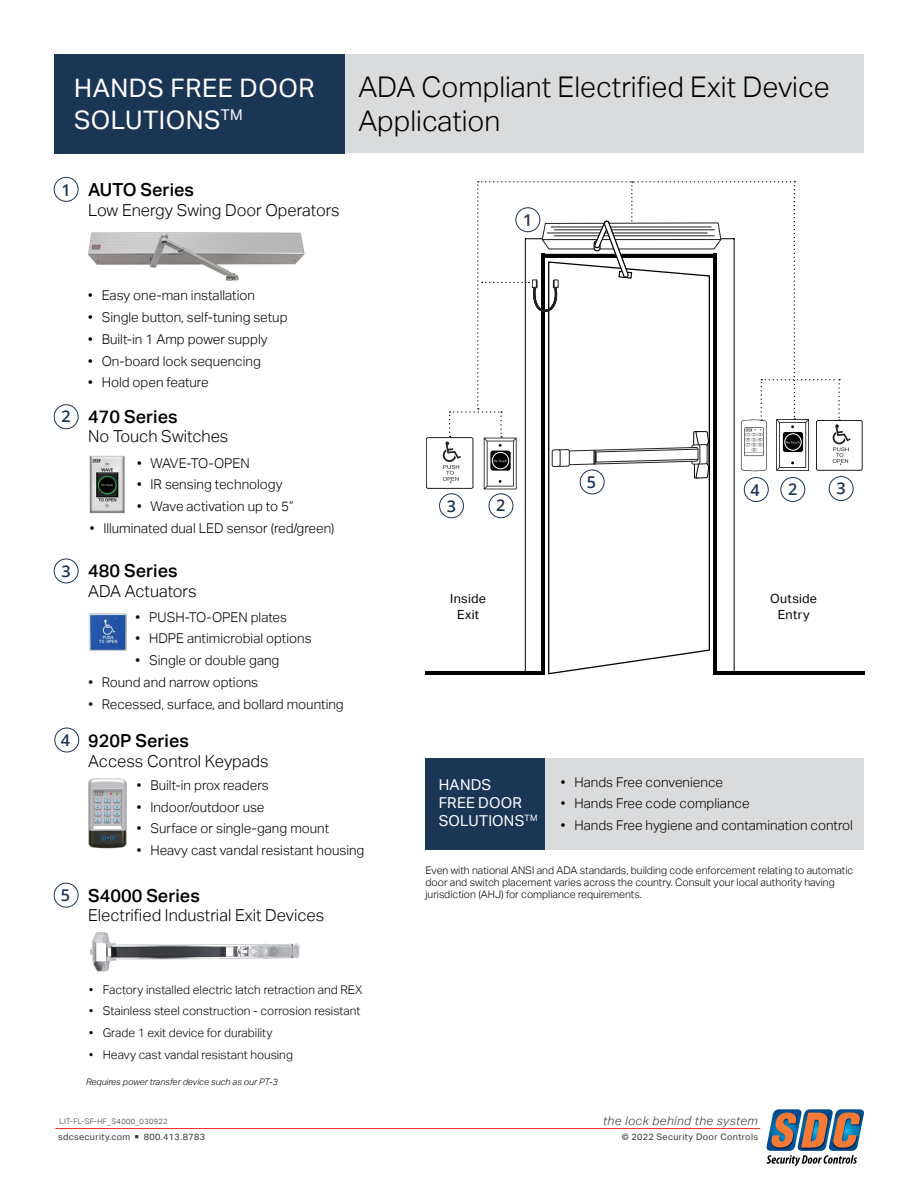
<style>
.page{position:relative;width:918px;height:1188px;background:#fff}
.page>*{position:absolute;margin:0;border:0;box-sizing:border-box;transform-origin:0 0}
.t1{font:300 28.5px/34.2px "Aktiv Grotesk";color:#000}
.t2{font:25.5px/31.5px "Aktiv Grotesk";letter-spacing:.02em;color:#fff}
.t3{font:500 18px "Aktiv Grotesk";color:#000}
.t4{font:300 16.5px "Aktiv Grotesk";color:#000}
.t5{font:600 16.2px "Open Sans";color:#1b3555}
.t6{font:15px/18px "Aktiv Grotesk";letter-spacing:.015em;color:#fff}
.t7{font:300 13.5px "Aktiv Grotesk";color:#000}
.t8{font:12.6px/15.1px "Aktiv Grotesk";letter-spacing:.02em;color:#000;text-align:center}
.t9{font:300 12px "Aktiv Grotesk";color:#000}
.t10{font:italic 300 12px "Aktiv Grotesk";letter-spacing:.04em;color:#343433}
.t11{font:300 10.5px/12px "Aktiv Grotesk";color:#000}
.t12{font:9px "Aktiv Grotesk";letter-spacing:.04em;color:#343433}
.t13{font:italic 300 9px "Aktiv Grotesk";color:#000}
.t14{font:300 7.5px "Aktiv Grotesk";letter-spacing:.04em;color:#343433}
.s1{font-size:6.75px}
</style>
<div class="page">
<hr style="left:55px;top:1128px;width:705px;height:1px;background:#ee3829">
<svg style="left:766px;top:1109px;width:98px;height:57px"></svg>
<div style="left:327px;top:54px;width:537px;height:98px;background:#dadbdc"></div>
<div style="left:54px;top:54px;width:291px;height:99px;background:#1b3555"></div>
<hr style="left:713px;top:671px;width:151px;height:3px;background:#000">
<hr style="left:425px;top:671px;width:120px;height:3px;background:#000">
<svg style="left:548px;top:489px;width:162px;height:186px"></svg>
<hr style="left:541px;top:254px;width:4px;height:420px;background:#000">
<hr style="left:713px;top:254px;width:4px;height:420px;background:#000">
<hr style="left:734px;top:238px;width:1px;height:433px;background:#000">
<hr style="left:525px;top:238px;width:1px;height:433px;background:#000">
<div style="left:425px;top:758px;width:439px;height:91px;background:#dadbdc"></div>
<div style="left:425px;top:758px;width:120px;height:91px;background:#1b3555"></div>
<div style="left:54px;top:177px;width:25px;height:25px;border:1px solid #1b3555;border-radius:50%"></div>
<div style="left:54px;top:404px;width:25px;height:25px;border:1px solid #1b3555;border-radius:50%"></div>
<div style="left:54px;top:559px;width:25px;height:24px;border:1px solid #1b3555;border-radius:50%"></div>
<div style="left:54px;top:728px;width:25px;height:24px;border:1px solid #1b3555;border-radius:50%"></div>
<div style="left:54px;top:883px;width:25px;height:25px;border:1px solid #1b3555;border-radius:50%"></div>
<img style="left:90px;top:932px;width:209px;height:40px">
<img style="left:89px;top:455px;width:36px;height:59px">
<img style="left:88px;top:232px;width:217px;height:49px">
<img style="left:88px;top:613px;width:39px;height:38px">
<img style="left:88px;top:778px;width:39px;height:71px">
<div style="left:829px;top:476px;width:25px;height:25px;border:1px solid #1b3555;border-radius:50%"></div>
<div style="left:744px;top:477px;width:25px;height:25px;border:1px solid #1b3555;border-radius:50%"></div>
<div style="left:780px;top:477px;width:25px;height:25px;border:1px solid #1b3555;border-radius:50%"></div>
<div style="left:489px;top:493px;width:24px;height:25px;border:1px solid #1b3555;border-radius:50%"></div>
<div style="left:439px;top:493px;width:25px;height:25px;border:1px solid #1b3555;border-radius:50%"></div>
<div style="left:426px;top:437px;width:47px;height:52px;border:1px solid #231f20;border-radius:2px"></div>
<div style="left:816px;top:420px;width:46px;height:50px;border:1px solid #231f20;border-radius:2px"></div>
<svg style="left:443px;top:181px;width:408px;height:308px"></svg>
<h2 class="t2" style="left:74px;top:72px;width:242px">HANDS FREE DOOR<br>SOLUTIONS<sup>TM</sup></h2>
<p class="t5" style="left:61px;top:179px;width:11px">1</p>
<h3 class="t3" style="left:88px;top:180px;width:107px">AUTO Series</h3>
<p class="t4" style="left:88px;top:201px;width:253px">Low Energy Swing Door Operators</p>
<h1 class="t1" style="left:358px;top:70px;width:473px">ADA Compliant Electrified Exit Device<br>Application</h1>
<p class="t5" style="left:523px;top:209px;width:11px">1</p>
<p class="t5" style="left:61px;top:405px;width:11px">2</p>
<p class="t5" style="left:61px;top:560px;width:11px">3</p>
<p class="t7" style="left:88px;top:288px;width:168px">• Easy one-man installation</p>
<p class="t7" style="left:88px;top:310px;width:201px">• Single button, self-tuning setup</p>
<p class="t7" style="left:88px;top:331px;width:181px">• Built-in 1 Amp power supply</p>
<p class="t7" style="left:88px;top:353px;width:174px">• On-board lock sequencing</p>
<p class="t7" style="left:88px;top:375px;width:122px">• Hold open feature</p>
<h3 class="t3" style="left:88px;top:406px;width:91px">470 Series</h3>
<p class="t4" style="left:88px;top:427px;width:142px">No Touch Switches</p>
<p class="t7" style="left:137px;top:455px;width:114px">• WAVE-TO-OPEN</p>
<p class="t7" style="left:137px;top:477px;width:147px">• IR sensing technology</p>
<p class="t7" style="left:137px;top:499px;width:158px">• Wave activation up to 5”</p>
<p class="t7" style="left:90px;top:520px;width:246px">• Illuminated dual LED sensor (red/green)</p>
<h3 class="t3" style="left:88px;top:561px;width:91px">480 Series</h3>
<p class="t4" style="left:88px;top:582px;width:110px">ADA Actuators</p>
<p class="t7" style="left:136px;top:609px;width:153px">• PUSH-TO-OPEN plates</p>
<p class="t7" style="left:136px;top:631px;width:178px">• HDPE antimicrobial options</p>
<p class="t7" style="left:136px;top:653px;width:145px">• Single or double gang</p>
<p class="t7" style="left:88px;top:674px;width:171px">• Round and narrow options</p>
<p class="t7" style="left:88px;top:696px;width:257px">• Recessed, surface, and bollard mounting</p>
<p class="t5" style="left:447px;top:495px;width:11px">3</p>
<p class="t5" style="left:496px;top:494px;width:11px">2</p>
<p class="t8" style="left:450px;top:592px;width:37px">Inside<br>Exit</p>
<p class="t5" style="left:587px;top:471px;width:11px">5</p>
<p class="t5" style="left:750px;top:479px;width:11px">4</p>
<p class="t5" style="left:788px;top:478px;width:11px">2</p>
<p class="t5" style="left:837px;top:477px;width:11px">3</p>
<p class="t8" style="left:770px;top:592px;width:48px">Outside<br>Entry</p>
<p class="t5" style="left:61px;top:729px;width:11px">4</p>
<p class="t5" style="left:61px;top:884px;width:11px">5</p>
<h3 class="t3" style="left:88px;top:730px;width:102px">920P Series</h3>
<p class="t4" style="left:88px;top:751px;width:182px">Access Control Keypads</p>
<p class="t7" style="left:137px;top:777px;width:133px">• Built-in prox readers</p>
<p class="t7" style="left:137px;top:799px;width:129px">• Indoor/outdoor use</p>
<p class="t7" style="left:137px;top:821px;width:194px">• Surface or single-gang mount</p>
<p class="t7" style="left:137px;top:843px;width:229px">• Heavy cast vandal resistant housing</p>
<h3 class="t3" style="left:88px;top:885px;width:113px">S4000 Series</h3>
<p class="t4" style="left:88px;top:906px;width:238px">Electrified Industrial Exit Devices</p>
<p class="t9" style="left:89px;top:982px;width:275px">• Factory installed electric latch retraction and REX</p>
<p class="t9" style="left:89px;top:1004px;width:273px">• Stainless steel construction - corrosion resistant</p>
<p class="t9" style="left:89px;top:1026px;width:185px">• Grade 1 exit device for durability</p>
<p class="t9" style="left:89px;top:1048px;width:205px">• Heavy cast vandal resistant housing</p>
<p class="t13" style="left:86px;top:1077px;width:193px">Requires power transfer device such as our PT-3</p>
<p class="t6" style="left:439px;top:775px;width:100px">HANDS<br>FREE DOOR<br>SOLUTIONS<sup>TM</sup></p>
<p class="t7" style="left:561px;top:774px;width:164px">• Hands Free convenience</p>
<p class="t7" style="left:561px;top:796px;width:190px">• Hands Free code compliance</p>
<p class="t7" style="left:561px;top:818px;width:293px">• Hands Free hygiene and contamination control</p>
<p class="t11" style="left:426px;top:865px;width:429px">Even with national ANSI and ADA standards, building code enforcement relating to automatic door and switch placement varies across the country. Consult your local authority having jurisdiction (AHJ) for compliance requirements.</p>
<p class="t14" style="left:60px;top:1117px;width:110px">LIT-FL-SF-HF_S4000_030922</p>
<p class="t10" style="left:603px;top:1113px;width:156px">the lock behind the system</p>
<p class="t12" style="left:58px;top:1131px;width:148px">sdcsecurity.com <span class="s1">■</span> 800.413.8783</p>
<p class="t12" style="left:622px;top:1131px;width:138px">© 2022 Security Door Controls</p>
</div>
